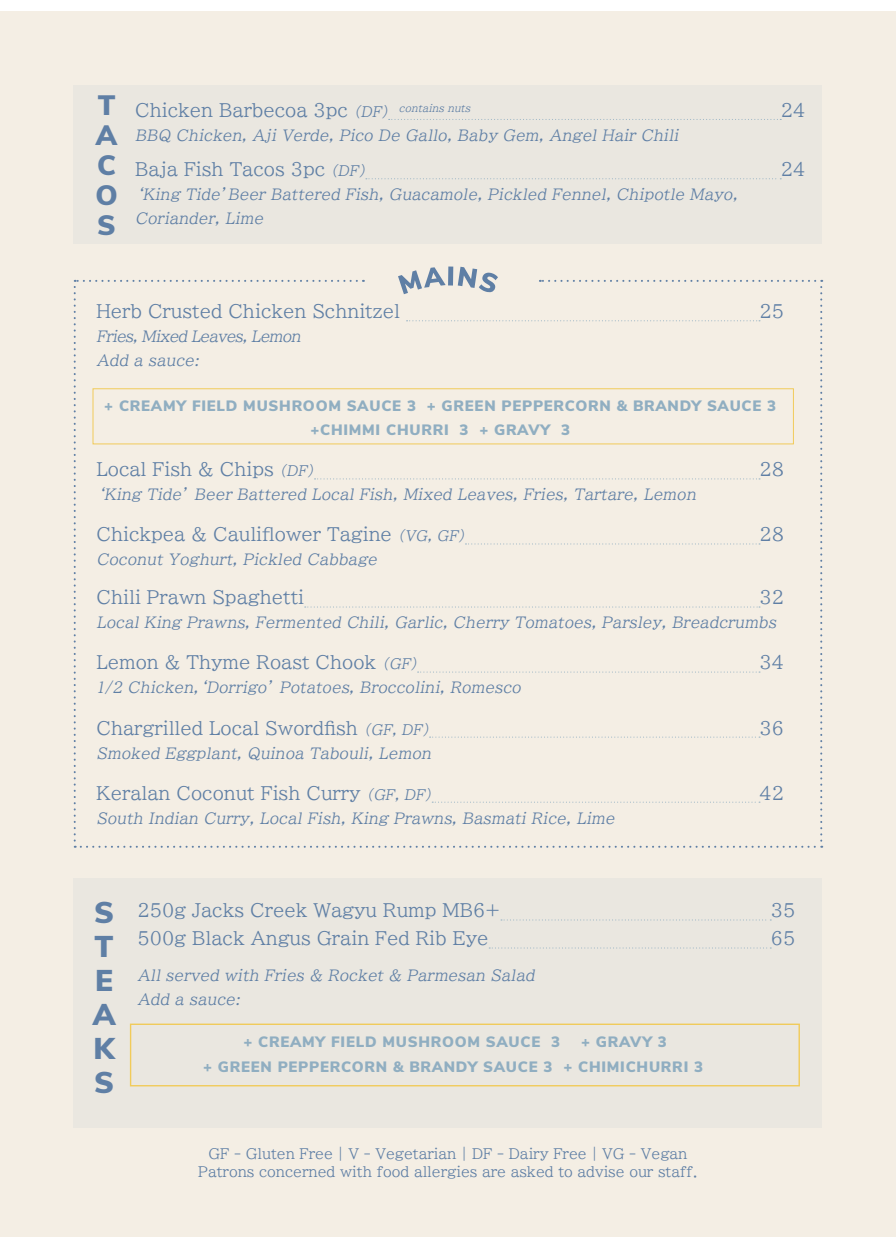
<style>
.page{position:relative;width:896px;height:1248px;background:#fff}
.page>*{position:absolute;margin:0;border:0;box-sizing:border-box;transform-origin:0 0}
.Section_Heading_-_Blue{font:900 30px/34px "Nunito Sans";color:#5f7fa5;text-align:justify}
.Section_Heading_-_Blue-2{font:900 28px/30px "Nunito Sans";color:#5f7fa5;text-align:justify}
.Line_Item_-_Blue{font:18px "BIZUDP Mincho";color:#5f7fa5}
.Section_Heading_-_Blue-3{font:18px "BIZUDP Mincho";color:#5f7fa5}
.Add_Ons{font:18px "BIZUDP Mincho";color:#5f7fa5}
.Line_Item_-_Blue-2{font:italic 15px/24px "BIZUDP Mincho";color:#5f7fa5}
.Line_Item_-_Blue-3{font:900 15px/24px "Nunito Sans";letter-spacing:.05em;color:#90aec1;text-align:center}
.Section_Heading_-_Blue-4{font:italic 15px/24px "BIZUDP Mincho";color:#5f7fa5}
.Add_Ons-2{font:italic 15px "BIZUDP Mincho";color:#5f7fa5}
.Small_Print{font:14px "BIZUDP Mincho";color:#5f7fa5}
.Section_Heading_-_Blue-5{font:italic 10px "BIZUDP Mincho";color:#5f7fa5}
.s1{font-style:italic;font-size:14px}
</style>
<div class="page">
<div style="left:0;top:11px;width:45px;height:1225px;background:#f4eee4"></div>
<div style="left:11px;top:11px;width:873px;height:1225px;background:#f4eee4"></div>
<div style="left:850px;top:11px;width:46px;height:1225px;background:#f4eee4"></div>
<div style="left:74px;top:877px;width:748px;height:250px;background:#eae7e0"></div>
<div style="left:130px;top:1023px;width:670px;height:63px;border:1px solid #f1cb5a"></div>
<svg style="left:501px;top:919px;width:270px;height:1px"></svg>
<svg style="left:489px;top:947px;width:282px;height:1px"></svg>
<svg style="left:74px;top:267px;width:748px;height:580px"></svg>
<div style="left:74px;top:85px;width:748px;height:159px;background:#eae7e0"></div>
<svg style="left:389px;top:119px;width:392px;height:1px"></svg>
<svg style="left:366px;top:178px;width:415px;height:1px"></svg>
<p class="Section_Heading_-_Blue-2" style="left:95px;top:89px;width:24px">T A C O S</p>
<p class="Section_Heading_-_Blue-3" style="left:135px;top:101px;width:257px">Chicken Barbecoa 3pc <span class="s1">(DF)</span></p>
<p class="Section_Heading_-_Blue-3" style="left:781px;top:101px;width:26px">24</p>
<p class="Section_Heading_-_Blue-4" style="left:135px;top:123px;width:547px">BBQ Chicken, Aj i Verde, Pico De Gallo, Baby Gem, Angel Hair Chili</p>
<p class="Section_Heading_-_Blue-3" style="left:135px;top:160px;width:234px">Baja Fish Tacos 3pc <span class="s1">(DF)</span></p>
<p class="Section_Heading_-_Blue-3" style="left:781px;top:160px;width:26px">24</p>
<p class="Section_Heading_-_Blue-4" style="left:135px;top:182px;width:606px">‘King Tide’Beer Battered Fish, Guacamole, Pickled Fennel, Chipotle Mayo,<br>Coriander, Lime</p>
<p class="Section_Heading_-_Blue-5" style="left:399px;top:103px;width:75px">contains nuts</p>
<p class="Line_Item_-_Blue" style="left:96px;top:302px;width:305px">Herb Crusted Chicken Schnitzel</p>
<p class="Line_Item_-_Blue" style="left:759px;top:302px;width:26px">25</p>
<p class="Line_Item_-_Blue-2" style="left:96px;top:324px;width:208px">Fries, Mixed Leaves, Lemon<br>Add a sauce:</p>
<p class="Line_Item_-_Blue-3" style="left:104px;top:393px;width:673px">+ CREAMY FIELD MUSHROOM SAUCE 3 + GREEN PEPPERCORN &amp; BRANDY SAUCE 3 +CHIMMI CHURRI 3 + GRAVY 3</p>
<p class="Add_Ons" style="left:96px;top:460px;width:221px">Local Fish &amp; Chips <span class="s1">(DF)</span></p>
<p class="Add_Ons" style="left:759px;top:460px;width:26px">28</p>
<p class="Add_Ons-2" style="left:96px;top:487px;width:603px">‘King Tide’ Beer Battered Local Fish, Mixed Leaves, Fries, Tartare, Lemon</p>
<p class="Line_Item_-_Blue" style="left:96px;top:525px;width:372px">Chickpea &amp; Cauliflower Tagine <span class="s1">(VG, GF)</span></p>
<p class="Line_Item_-_Blue" style="left:759px;top:525px;width:26px">28</p>
<p class="Line_Item_-_Blue-2" style="left:96px;top:547px;width:285px">Coconut Yoghurt, Pickled Cabbage</p>
<p class="Line_Item_-_Blue" style="left:96px;top:588px;width:209px">Chili Prawn Spaghetti</p>
<p class="Line_Item_-_Blue" style="left:759px;top:588px;width:26px">32</p>
<p class="Line_Item_-_Blue-2" style="left:96px;top:610px;width:684px">Local King Prawns, Fermented Chili, Garlic, Cherry Tomatoes, Parsley, Breadcrumbs</p>
<p class="Line_Item_-_Blue" style="left:96px;top:653px;width:324px">Lemon &amp; Thyme Roast Chook <span class="s1">(GF)</span></p>
<p class="Line_Item_-_Blue" style="left:759px;top:653px;width:26px">34</p>
<p class="Line_Item_-_Blue-2" style="left:96px;top:675px;width:428px">1/2 Chicken,‘Dorrigo’ Potatoes, Broccolini, Romesco</p>
<p class="Line_Item_-_Blue" style="left:96px;top:718px;width:336px">Chargrilled Local Swordfish <span class="s1">(GF, DF)</span></p>
<p class="Line_Item_-_Blue" style="left:759px;top:718px;width:26px">36</p>
<p class="Line_Item_-_Blue-2" style="left:96px;top:740px;width:339px">Smoked Eggplant, Quinoa Tabouli, Lemon</p>
<p class="Line_Item_-_Blue" style="left:96px;top:783px;width:339px">Keralan Coconut Fish Curry <span class="s1">(GF, DF)</span></p>
<p class="Line_Item_-_Blue" style="left:759px;top:783px;width:26px">42</p>
<p class="Line_Item_-_Blue-2" style="left:96px;top:805px;width:522px">South Indian Curry, Local Fish, King Prawns, Basmati Rice, Lime</p>
<p class="Section_Heading_-_Blue" style="left:93px;top:893px;width:24px">S T E A K S</p>
<p class="Line_Item_-_Blue" style="left:138px;top:901px;width:364px">250g Jacks Creek Wagyu Rump MB6+</p>
<p class="Line_Item_-_Blue" style="left:771px;top:901px;width:26px">35</p>
<p class="Line_Item_-_Blue" style="left:138px;top:929px;width:352px">500g Black Angus Grain Fed Rib Eye</p>
<p class="Line_Item_-_Blue" style="left:771px;top:929px;width:26px">65</p>
<p class="Line_Item_-_Blue-2" style="left:138px;top:963px;width:401px">All served with Fries &amp; Rocket &amp; Parmesan Salad<br>Add a sauce:</p>
<p class="Line_Item_-_Blue-3" style="left:243px;top:1029px;width:318px">+ CREAMY FIELD MUSHROOM SAUCE 3</p>
<p class="Line_Item_-_Blue-3" style="left:581px;top:1029px;width:87px">+ GRAVY 3</p>
<p class="Line_Item_-_Blue-3" style="left:203px;top:1054px;width:501px">+ GREEN PEPPERCORN &amp; BRANDY SAUCE 3 + CHIMICHURRI 3</p>
<p class="Small_Print" style="left:208px;top:1146px;width:481px">GF - Gluten Free | V - Vegetarian | DF - Dairy Free | VG - Vegan</p>
<p class="Small_Print" style="left:198px;top:1164px;width:501px">Patrons concerned with food allergies are asked to advise our staff.</p>
</div>
